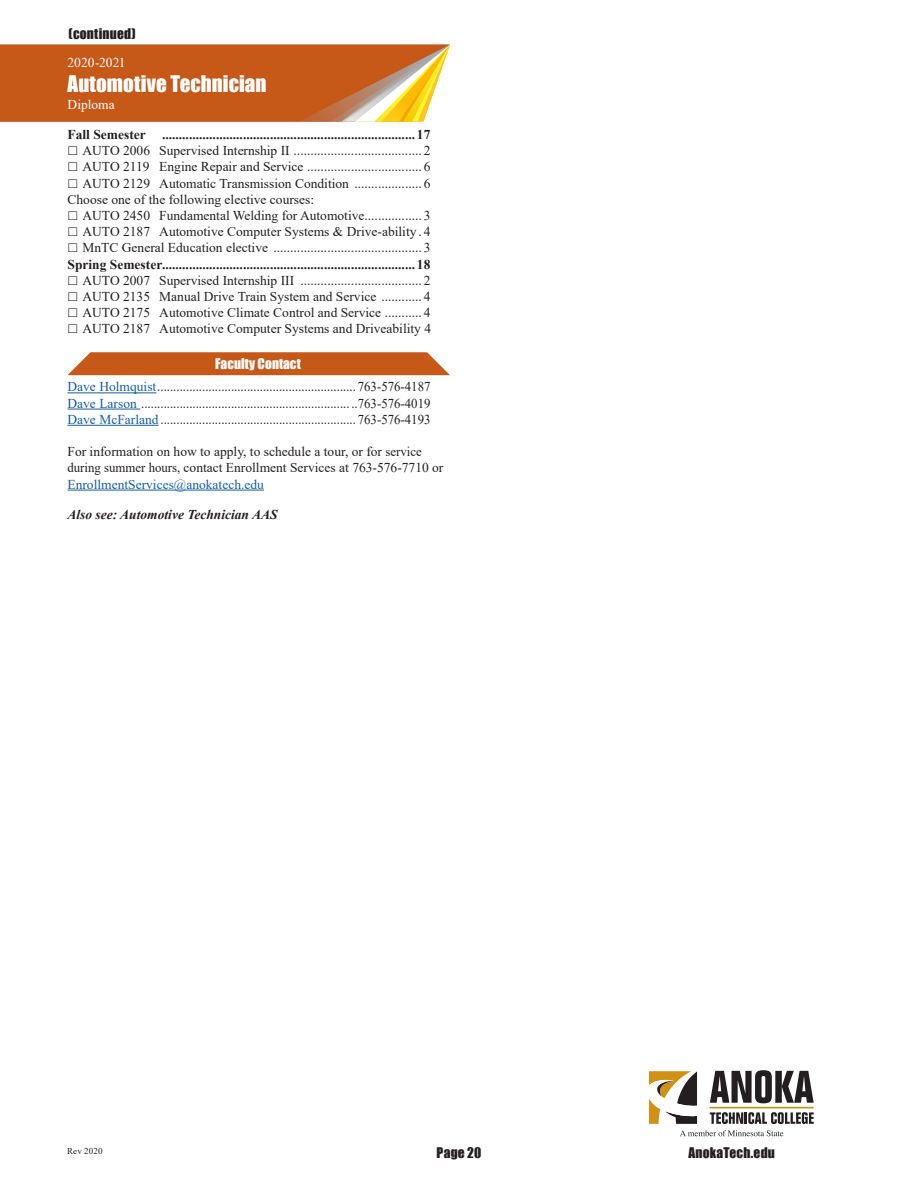
<style>
.page{position:relative;width:918px;height:1188px;background:#fff}
.page>*{position:absolute;margin:0;border:0;box-sizing:border-box;transform-origin:0 0}
.t1{font:21px "Impact";color:#fff}
.Tab_course{font:13.5px/16.2px "Times New Roman";color:#231f20}
.Tab_Date_and_Contact{font:13.5px "Times New Roman";color:#231f20;scale:.95 1}
.Tab_course-2{font:700 13.5px "Times New Roman";color:#231f20}
.Black_Frame_Also_See{font:italic 700 13.5px "Times New Roman";color:#231f20}
.t2{font:13.5px "Impact";letter-spacing:.015em;color:#231f20}
.t3{font:13.5px "Times New Roman";color:#fff}
.body_first{font:13.5px "Impact";color:#fff}
.t4{font:9px "Times New Roman";letter-spacing:.015em;color:#231f20}
.s1{color:#175d9e}
</style>
<div class="page">
<svg style="left:710px;top:1112px;width:104px;height:12px"></svg>
<svg style="left:710px;top:1070px;width:104px;height:33px"></svg>
<hr style="left:710px;top:1107px;width:103px;height:1px;background:#d09114">
<svg style="left:649px;top:1071px;width:48px;height:53px"></svg>
<svg style="left:680px;top:1130px;width:103px;height:6px"></svg>
<svg style="left:0;top:45px;width:450px;height:77px;background:#cb6a2a"></svg>
<hr style="left:68px;top:393px;width:88px;height:1px;background:#175d9e">
<hr style="left:68px;top:409px;width:72px;height:1px;background:#175d9e">
<hr style="left:68px;top:425px;width:91px;height:1px;background:#175d9e">
<hr style="left:68px;top:490px;width:196px;height:1px;background:#175d9e">
<svg style="left:68px;top:352px;width:382px;height:23px;background:#c96328"></svg>
<p class="t2" style="left:69px;top:23px;width:69px">(continued)</p>
<p class="t1" style="left:68px;top:67px;width:236px">Health Sci nce Technology</p>
<p class="t3" style="left:68px;top:53px;width:60px">2020-2021</p>
<p class="t1" style="left:68px;top:68px;width:201px">Automotive Technician</p>
<p class="t3" style="left:68px;top:95px;width:49px">Diploma</p>
<p class="Tab_course-2" style="left:68px;top:125px;width:364px">Fall Semester ........................................................................... 17</p>
<p class="Tab_course" style="left:82px;top:142px;width:349px">AUTO 2006 Supervised Internship II ...................................... 2</p>
<p class="Tab_course" style="left:82px;top:158px;width:349px">AUTO 2119 Engine Repair and Service .................................. 6</p>
<p class="Tab_course" style="left:82px;top:175px;width:349px">AUTO 2129 Automatic Transmission Condition .................... 6</p>
<p class="Tab_course" style="left:68px;top:191px;width:248px">Choose one of the following elective courses:</p>
<p class="Tab_course" style="left:82px;top:207px;width:349px">AUTO 2450 Fundamental Welding for Automotive................. 3</p>
<p class="Tab_course" style="left:82px;top:223px;width:349px">AUTO 2187 Automotive Computer Systems &amp; Drive-ability . 4</p>
<p class="Tab_course" style="left:82px;top:239px;width:349px">MnTC General Education elective ............................................ 3</p>
<p class="Tab_course-2" style="left:68px;top:254px;width:364px">Spring Semester........................................................................... 18</p>
<p class="Tab_course" style="left:82px;top:272px;width:349px">AUTO 2007 Supervised Internship III .................................... 2</p>
<p class="Tab_course" style="left:82px;top:288px;width:349px">AUTO 2135 Manual Drive Train System and Service ............ 4</p>
<p class="Tab_course" style="left:82px;top:304px;width:349px">AUTO 2175 Automotive Climate Control and Service ........... 4</p>
<p class="Tab_course" style="left:82px;top:320px;width:350px">AUTO 2187 Automotive Computer Systems and Driveability 4</p>
<p class="body_first" style="left:215px;top:353px;width:87px">Faculty Contact</p>
<p class="Tab_Date_and_Contact" style="left:68px;top:377px;width:384px"><span class="s1">Dave Holmquist</span>.............................................................. 763-576-4187</p>
<p class="Tab_Date_and_Contact" style="left:68px;top:394px;width:384px"><span class="s1">Dave Larson</span> ................................................................. ..763-576-4019</p>
<p class="Tab_Date_and_Contact" style="left:68px;top:410px;width:384px"><span class="s1">Dave McFarland</span> ............................................................. 763-576-4193</p>
<p class="Tab_course" style="left:68px;top:443px;width:377px">For information on how to apply, to schedule a tour, or for service during summer hours, contact Enrollment Services at 763-576-7710 or<br><span class="s1">EnrollmentServices@anokatech.edu</span></p>
<p class="Black_Frame_Also_See" style="left:68px;top:505px;width:212px">Also see: Automotive Technician AAS</p>
<p class="t4" style="left:67px;top:1144px;width:37px">Rev 2020</p>
<p class="t2" style="left:437px;top:1142px;width:46px">Page 20</p>
<p class="t2" style="left:688px;top:1142px;width:88px">AnokaTech.edu</p>
</div>
